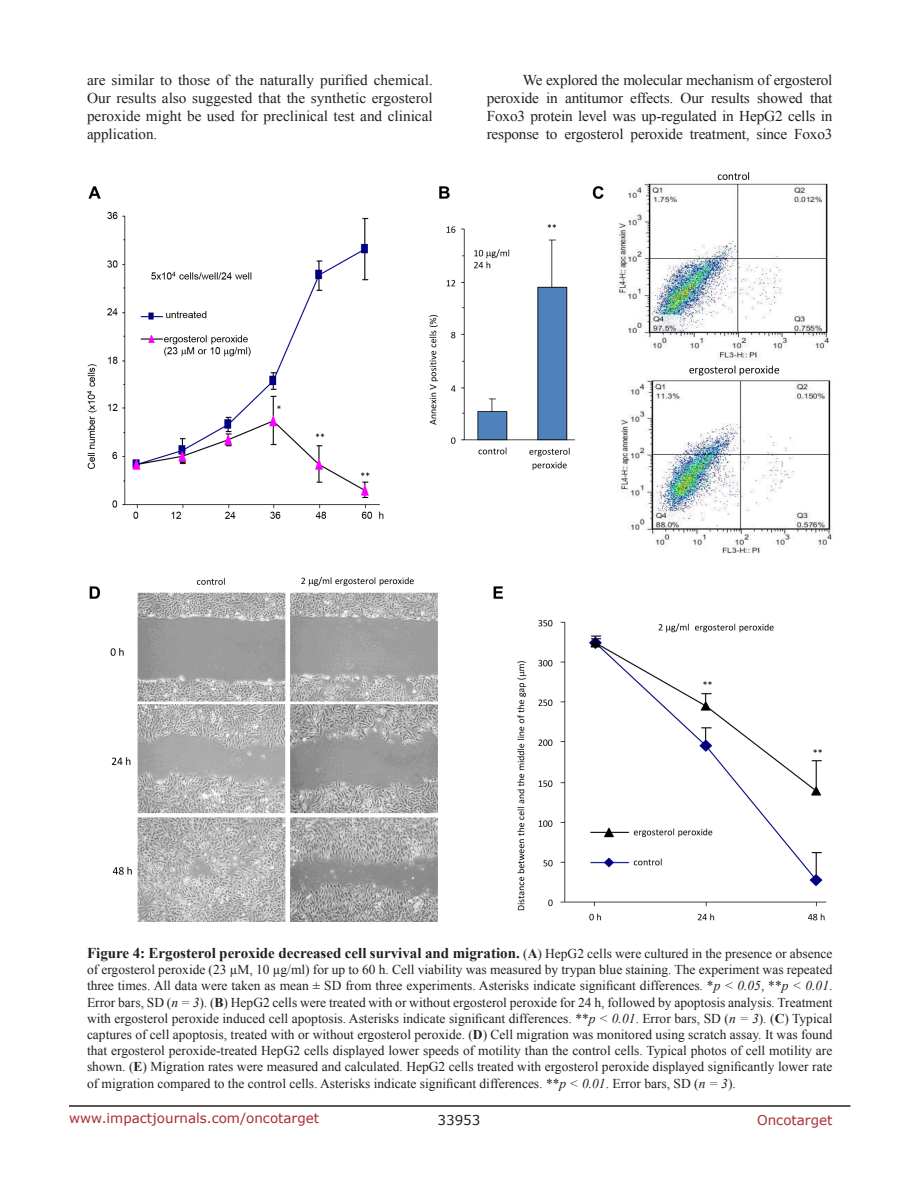
<style>
.page{position:relative;width:918px;height:1188px;background:#fff}
.page>*{position:absolute;margin:0;border:0;box-sizing:border-box;transform-origin:0 0}
.BodyText{font:15px/18px "Times New Roman";letter-spacing:-.005em;color:#231f20;text-align:justify}
.FigureText{font:700 15px "Times New Roman";color:#231f20}
.FigureText-2{font:13.5px/16.2px "Times New Roman";color:#231f20;text-align:justify}
.t1{font:13.5px "Verdana";color:#ac2b31}
.t2{font:13.5px "Verdana";color:#231f20}
.s1{font-weight:400;font-size:13.5px}
.s2{font-size:13.5px}
.s3{font-style:italic}
.s4{font-weight:700}
</style>
<div class="page">
<hr style="left:69px;top:1105px;width:781px;height:2px;background:#231f20">
<img style="left:87px;top:172px;width:745px;height:749px">
<p class="BodyText" style="left:87px;top:71px;width:347px">are similar to those of the naturally purified chemical.<br>Our results also suggested that the synthetic ergosterol peroxide might be used for preclinical test and clinical application.</p>
<p class="BodyText" style="left:487px;top:71px;width:347px;text-indent:36px">We explored the molecular mechanism of ergosterol peroxide in antitumor effects. Our results showed that Foxo3 protein level was up-regulated in HepG2 cells in response to ergosterol peroxide treatment, since Foxo3</p>
<p class="FigureText" style="left:87px;top:943px;width:747px">Figure 4: Ergosterol peroxide decreased cell survival and migration. <span class="s1">(</span><span class="s2">A</span><span class="s1">) HepG2 cells were cultured in the presence or absence</span></p>
<p class="FigureText-2" style="left:87px;top:961px;width:747px">of ergosterol peroxide (23 µM, 10 µg/ml) for up to 60 h. Cell viability was measured by trypan blue staining. The experiment was repeated three times. All data were taken as mean ± SD from three experiments. Asterisks indicate significant differences. *<span class="s3">p &lt; 0.05</span>, **<span class="s3">p &lt; 0.01</span>.<br>Error bars, SD (<span class="s3">n = 3</span>). (<span class="s4">B</span>) HepG2 cells were treated with or without ergosterol peroxide for 24 h, followed by apoptosis analysis. Treatment with ergosterol peroxide induced cell apoptosis. Asterisks indicate significant differences. **<span class="s3">p &lt; 0.01</span>. Error bars, SD (<span class="s3">n = 3</span>). (<span class="s4">C</span>) Typical captures of cell apoptosis, treated with or without ergosterol peroxide. (<span class="s4">D</span>) Cell migration was monitored using scratch assay. It was found that ergosterol peroxide-treated HepG2 cells displayed lower speeds of motility than the control cells. Typical photos of cell motility are shown. (<span class="s4">E</span>) Migration rates were measured and calculated. HepG2 cells treated with ergosterol peroxide displayed significantly lower rate of migration compared to the control cells. Asterisks indicate significant differences. **<span class="s3">p &lt; 0.01</span>. Error bars, SD (<span class="s3">n = 3</span>).</p>
<p class="t1" style="left:69px;top:1109px;width:252px">www.impactjournals.com/oncotarget</p>
<p class="t2" style="left:438px;top:1111px;width:44px">33953</p>
<p class="t1" style="left:757px;top:1111px;width:77px">Oncotarget</p>
</div>
